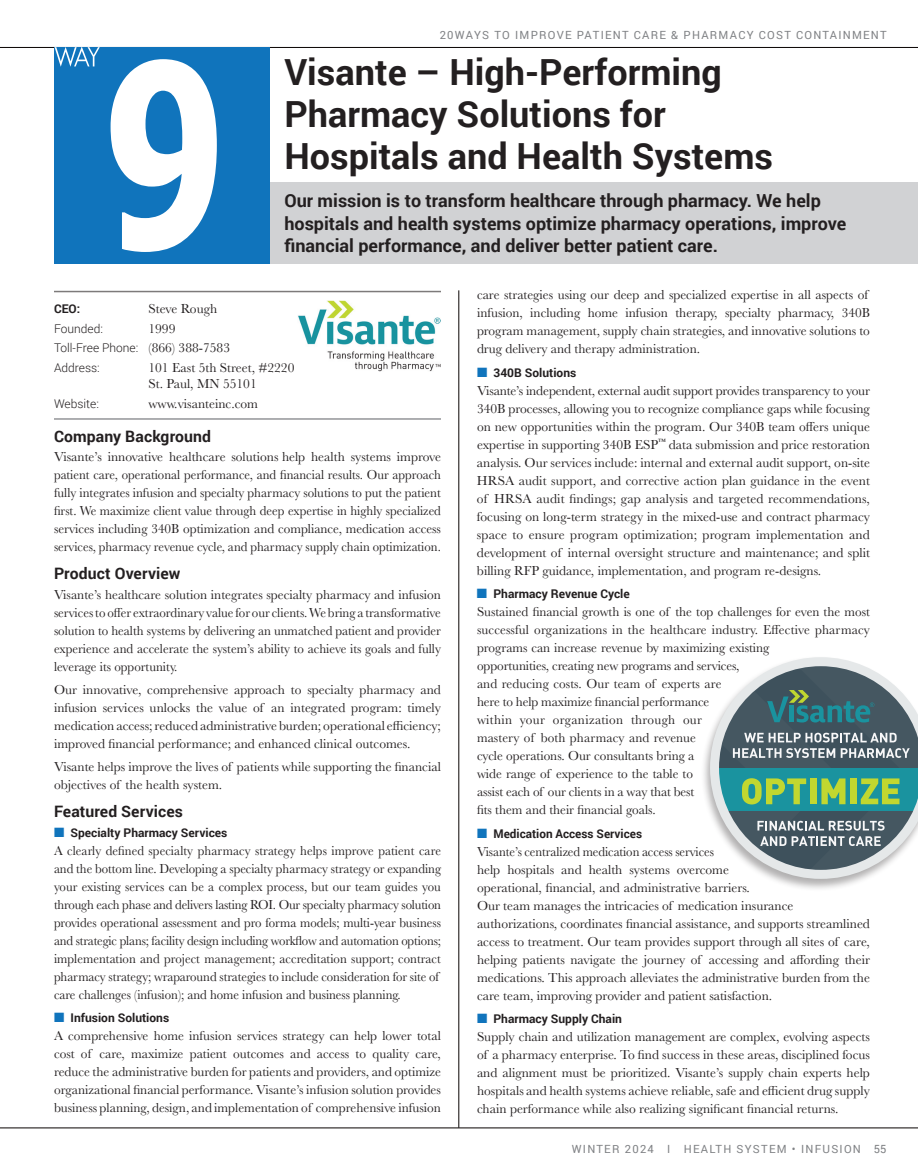
<style>
.page{position:relative;width:918px;height:1175px;background:#fff}
.page>*{position:absolute;margin:0;border:0;box-sizing:border-box;transform-origin:0 0}
.t1{font:700 36px/42px "Roboto";color:#231f20}
.t2{font:700 18px/22.5px "Roboto";color:#231f20}
.t3{font:700 15.75px "Roboto";letter-spacing:.005em;color:#231f20}
.t4{font:13.5px/18px "Baskerville";color:#231f20;text-align:justify}
.t5{font:13.5px/18px "Baskerville";color:#231f20;scale:.95 1}
.t6{font:700 12px "Roboto";color:#231f20}
.t7{font:300 12px/19.5px "Roboto";color:#231f20}
.t8{font:11.25px "Roboto";letter-spacing:.11em;color:#808285}
.s1{font-family:"Baskerville";font-weight:400;font-size:13.5px}
.s2{color:#1074bc}
</style>
<div class="page">
<hr style="left:0;top:1127px;width:918px;height:1px;background:#080302">
<hr style="left:0;top:47px;width:918px;height:1px;background:#080302">
<hr style="left:459px;top:290px;width:1px;height:837px;background:#080302">
<hr style="left:54px;top:291px;width:387px;height:1px;background:#7d7a7a">
<div style="left:55px;top:182px;width:863px;height:81px;background:#d1d2d4"></div>
<hr style="left:54px;top:418px;width:387px;height:2px;background:#939598">
<img style="left:298px;top:300px;width:142px;height:71px">
<div style="left:701px;top:656px;width:217px;height:235px;background:#231f20;opacity:.35"></div>
<svg style="left:710px;top:657px;width:208px;height:221px"></svg>
<div style="left:54px;top:47px;width:216px;height:216px;background:#1074bc"></div>
<svg style="left:111px;top:59px;width:106px;height:193px"></svg>
<svg style="left:55px;top:47px;width:45px;height:20px"></svg>
<p class="t8" style="left:440px;top:27px;width:448px">20WAYS TO IMPROVE PATIENT CARE &amp; PHARMACY COST CONTAINMENT</p>
<h1 class="t1" style="left:284px;top:50px;width:490px">Visante – High-Performing<br>Pharmacy Solutions for<br>Hospitals and Health Systems</h1>
<h2 class="t2" style="left:284px;top:189px;width:563px">Our mission is to transform healthcare through pharmacy. We help hospitals and health systems optimize pharmacy operations, improve financial performance, and deliver better patient care.</h2>
<p class="t6" style="left:54px;top:300px;width:28px">CEO:</p>
<p class="t4" style="left:149px;top:300px;width:70px">Steve Rough</p>
<p class="t7" style="left:54px;top:318px;width:50px">Founded:</p>
<p class="t4" style="left:148px;top:319px;width:28px">1999</p>
<p class="t7" style="left:54px;top:337px;width:178px">Toll-Free Phone: <span class="s1">(866) 388-7583<br></span>Address:</p>
<p class="t4" style="left:148px;top:359px;width:147px;line-height:16.5px">101 East 5th Street, #2220<br>St. Paul, MN 55101</p>
<p class="t7" style="left:54px;top:393px;width:46px">Website:</p>
<p class="t4" style="left:149px;top:394px;width:111px">www.visanteinc.com</p>
<p class="t3" style="left:54px;top:425px;width:159px">Company Background</p>
<p class="t4" style="left:54px;top:448px;width:389px">Visante’s innovative healthcare solutions help health systems improve patient care, operational performance, and financial results. Our approach fully integrates infusion and specialty pharmacy solutions to put the patient first. We maximize client value through deep expertise in highly specialized services including 340B optimization and compliance, medication access services, pharmacy revenue cycle, and pharmacy supply chain optimization.</p>
<p class="t3" style="left:54px;top:562px;width:128px">Product Overview</p>
<p class="t4" style="left:54px;top:585px;width:389px">Visante’s healthcare solution integrates specialty pharmacy and infusion services to offer extraordinary value for our clients. We bring a transformative solution to health systems by delivering an unmatched patient and provider experience and accelerate the system’s ability to achieve its goals and fully leverage its opportunity.</p>
<p class="t4" style="left:54px;top:681px;width:389px">Our innovative, comprehensive approach to specialty pharmacy and infusion services unlocks the value of an integrated program: timely medication access; reduced administrative burden; operational efficiency; improved financial performance; and enhanced clinical outcomes.</p>
<p class="t4" style="left:54px;top:758px;width:388px">Visante helps improve the lives of patients while supporting the financial objectives of the health system.</p>
<p class="t3" style="left:54px;top:800px;width:131px">Featured Services</p>
<p class="t6" style="left:54px;top:824px;width:175px"><span class="s2">■</span> Specialty Pharmacy Services</p>
<p class="t5" style="left:54px;top:841px;width:409px">A clearly defined specialty pharmacy strategy helps improve patient care and the bottom line. Developing a specialty pharmacy strategy or expanding your existing services can be a complex process, but our team guides you through each phase and delivers lasting ROI. Our specialty pharmacy solution provides operational assessment and pro forma models; multi-year business and strategic plans; facility design including workflow and automation options; implementation and project management; accreditation support; contract pharmacy strategy; wraparound strategies to include consideration for site of care challenges (infusion); and home infusion and business planning.</p>
<p class="t6" style="left:54px;top:1009px;width:117px"><span class="s2">■</span> Infusion Solutions</p>
<p class="t4" style="left:54px;top:1027px;width:388px">A comprehensive home infusion services strategy can help lower total cost of care, maximize patient outcomes and access to quality care, reduce the administrative burden for patients and providers, and optimize organizational financial performance. Visante’s infusion solution provides business planning, design, and implementation of comprehensive infusion</p>
<p class="t4" style="left:477px;top:286px;width:394px;text-align:left">care strategies using our deep and specialized expertise in all aspects of infusion, including home infusion therapy, specialty pharmacy, 340B program management, supply chain strategies, and innovative solutions to drug delivery and therapy administration.</p>
<p class="t6" style="left:477px;top:364px;width:101px"><span class="s2">■</span> 340B Solutions</p>
<p class="t4" style="left:477px;top:381px;width:395px">Visante’s independent, external audit support provides transparency to your 340B processes, allowing you to recognize compliance gaps while focusing on new opportunities within the program. Our 340B team offers unique expertise in supporting 340B ESP<sup>™</sup> data submission and price restoration analysis. Our services include: internal and external audit support, on-site HRSA audit support, and corrective action plan guidance in the event of HRSA audit findings; gap analysis and targeted recommendations, focusing on long-term strategy in the mixed-use and contract pharmacy space to ensure program optimization; program implementation and development of internal oversight structure and maintenance; and split billing RFP guidance, implementation, and program re-designs.</p>
<p class="t6" style="left:477px;top:585px;width:154px"><span class="s2">■</span> Pharmacy Revenue Cycle</p>
<p class="t4" style="left:477px;top:603px;width:395px;text-align:left">Sustained financial growth is one of the top challenges for even the most successful organizations in the healthcare industry. Effective pharmacy programs can increase revenue by maximizing existing<br>opportunities, creating new programs and services,<br>and reducing costs. Our team of experts are<br>here to help maximize financial performance<br>within your organization through our<br>mastery of both pharmacy and revenue<br>cycle operations. Our consultants bring a<br>wide range of experience to the table to<br>assist each of our clients in a way that best<br>fits them and their financial goals.</p>
<p class="t6" style="left:477px;top:825px;width:167px"><span class="s2">■</span> Medication Access Services</p>
<p class="t5" style="left:477px;top:842px;width:415px">Visante’s centralized medication access services<br>help hospitals and health systems overcome<br>operational, financial, and administrative barriers.<br>Our team manages the intricacies of medication insurance authorizations, coordinates financial assistance, and supports streamlined access to treatment. Our team provides support through all sites of care, helping patients navigate the journey of accessing and affording their medications. This approach alleviates the administrative burden from the care team, improving provider and patient satisfaction.</p>
<p class="t6" style="left:477px;top:1010px;width:146px"><span class="s2">■</span> Pharmacy Supply Chain</p>
<p class="t4" style="left:477px;top:1028px;width:395px">Supply chain and utilization management are complex, evolving aspects of a pharmacy enterprise. To find success in these areas, disciplined focus and alignment must be prioritized. Visante’s supply chain experts help hospitals and health systems achieve reliable, safe and efficient drug supply chain performance while also realizing significant financial returns.</p>
<p class="t8" style="left:572px;top:1141px;width:291px">WINTER 2024 I HEALTH SYSTEM • INFUSION</p>
<p class="t8" style="left:874px;top:1141px;width:14px">55</p>
</div>
